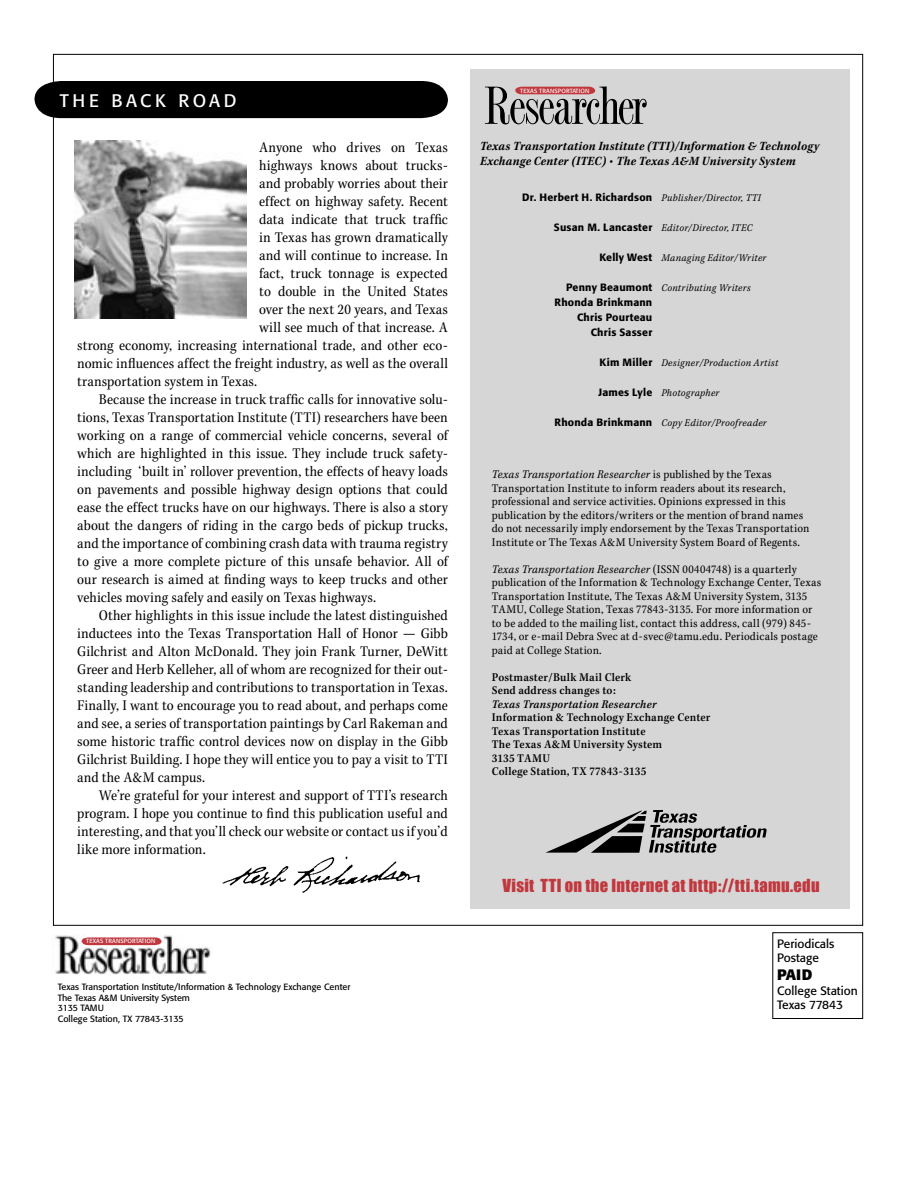
<style>
.page{position:relative;width:918px;height:1188px;background:#fff}
.page>*{position:absolute;margin:0;border:0;box-sizing:border-box;transform-origin:0 0}
.t1{font:18px "Formata";letter-spacing:.2em;color:#fff}
.t2{font:16.5px "Impact";letter-spacing:.02em;color:#c1373e}
.t3{font:15px "Kepl MM 385 450 10";letter-spacing:.005em;color:#000}
.t4{font:700 15px "Formata";color:#000}
.t5{font:12.75px/15px "Kepl MM It 650 450 8";letter-spacing:.01em;color:#000}
.t6{font:12px/13.5px "Kepl MM 385 450 8";letter-spacing:.01em;color:#000}
.t7{font:12px/13.5px "Kepl MM 535 450 8";letter-spacing:.01em;color:#000}
.t8{font:12px "Kepl MM It 385 450 8";letter-spacing:.015em;color:#000}
.t9{font:12px/14.4px "Formata";color:#000}
.t10{font:12px "Kepl MM It 535 450 8";letter-spacing:.015em;color:#000}
.t11{font:10.5px "Kepl MM It 385 450 7";letter-spacing:.02em;color:#000}
.t12{font:500 10.5px/15px "Formata";letter-spacing:.02em;color:#000;text-align:right}
.t13{font:9px/10.5px "Formata";color:#000}
.t14{font:6px "Formata";letter-spacing:.02em;color:#fff}
.s1{font-family:"Kepl MM 385 450 8"}
</style>
<div class="page">
<div style="left:34px;top:81px;width:414px;height:37px;background:#000"></div>
<div style="left:470px;top:69px;width:380px;height:840px;background:#d6d6d6"></div>
<img style="left:55px;top:935px;width:156px;height:40px">
<svg style="left:82px;top:937px;width:80px;height:8px"></svg>
<div style="left:772px;top:932px;width:91px;height:87px;border:1px solid #000"></div>
<img style="left:222px;top:856px;width:198px;height:37px">
<img style="left:75px;top:140px;width:171px;height:178px">
<svg style="left:546px;top:810px;width:221px;height:43px"></svg>
<svg style="left:485px;top:86px;width:162px;height:38px"></svg>
<p class="t1" style="left:60px;top:89px;width:178px">THE BACK ROAD</p>
<p class="t3" style="left:259px;top:139px;width:190px">Anyone who drives on Texas</p>
<p class="t3" style="left:259px;top:157px;width:190px">highways knows about trucks-</p>
<p class="t3" style="left:259px;top:175px;width:190px">and probably worries about their</p>
<p class="t3" style="left:259px;top:193px;width:190px">effect on highway safety. Recent</p>
<p class="t3" style="left:259px;top:211px;width:190px">data indicate that truck traffic</p>
<p class="t3" style="left:259px;top:229px;width:190px">in Texas has grown dramatically</p>
<p class="t3" style="left:259px;top:247px;width:190px">and will continue to increase. In</p>
<p class="t3" style="left:259px;top:265px;width:190px">fact, truck tonnage is expected</p>
<p class="t3" style="left:259px;top:283px;width:190px">to double in the United States</p>
<p class="t3" style="left:259px;top:301px;width:190px">over the next 20 years, and Texas</p>
<p class="t3" style="left:259px;top:319px;width:190px">will see much of that increase. A</p>
<p class="t3" style="left:77px;top:337px;width:372px">strong economy, increasing international trade, and other eco-</p>
<p class="t3" style="left:77px;top:355px;width:372px">nomic influences affect the freight industry, as well as the overall</p>
<p class="t3" style="left:77px;top:373px;width:181px">transportation system in Texas.</p>
<p class="t3" style="left:99px;top:391px;width:351px">Because the increase in truck traffic calls for innovative solu-</p>
<p class="t3" style="left:77px;top:409px;width:372px">tions, Texas Transportation Institute (TTI) researchers have been</p>
<p class="t3" style="left:77px;top:427px;width:372px">working on a range of commercial vehicle concerns, several of</p>
<p class="t3" style="left:77px;top:445px;width:372px">which are highlighted in this issue. They include truck safety-</p>
<p class="t3" style="left:77px;top:463px;width:372px">including ‘built in’ rollover prevention, the effects of heavy loads</p>
<p class="t3" style="left:77px;top:481px;width:372px">on pavements and possible highway design options that could</p>
<p class="t3" style="left:77px;top:499px;width:372px">ease the effect trucks have on our highways. There is also a story</p>
<p class="t3" style="left:77px;top:517px;width:372px">about the dangers of riding in the cargo beds of pickup trucks,</p>
<p class="t3" style="left:77px;top:535px;width:372px">and the importance of combining crash data with trauma registry</p>
<p class="t3" style="left:77px;top:553px;width:372px">to give a more complete picture of this unsafe behavior. All of</p>
<p class="t3" style="left:77px;top:571px;width:372px">our research is aimed at finding ways to keep trucks and other</p>
<p class="t3" style="left:77px;top:589px;width:300px">vehicles moving safely and easily on Texas highways.</p>
<p class="t3" style="left:99px;top:607px;width:351px">Other highlights in this issue include the latest distinguished</p>
<p class="t3" style="left:77px;top:625px;width:372px">inductees into the Texas Transportation Hall of Honor — Gibb</p>
<p class="t3" style="left:77px;top:643px;width:372px">Gilchrist and Alton McDonald. They join Frank Turner, DeWitt</p>
<p class="t3" style="left:77px;top:661px;width:372px">Greer and Herb Kelleher, all of whom are recognized for their out-</p>
<p class="t3" style="left:77px;top:679px;width:372px">standing leadership and contributions to transportation in Texas.</p>
<p class="t3" style="left:77px;top:697px;width:372px">Finally, I want to encourage you to read about, and perhaps come</p>
<p class="t3" style="left:77px;top:715px;width:372px">and see, a series of transportation paintings by Carl Rakeman and</p>
<p class="t3" style="left:77px;top:733px;width:372px">some historic traffic control devices now on display in the Gibb</p>
<p class="t3" style="left:77px;top:751px;width:372px">Gilchrist Building. I hope they will entice you to pay a visit to TTI</p>
<p class="t3" style="left:77px;top:769px;width:129px">and the A&amp;M campus.</p>
<p class="t3" style="left:99px;top:787px;width:351px">We’re grateful for your interest and support of TTI’s research</p>
<p class="t3" style="left:77px;top:805px;width:372px">program. I hope you continue to find this publication useful and</p>
<p class="t3" style="left:77px;top:823px;width:372px">interesting, and that you’ll check our website or contact us if you’d</p>
<p class="t3" style="left:77px;top:841px;width:130px">like more information.</p>
<p class="t14" style="left:86px;top:937px;width:71px">TEXAS TRANSPORTATION</p>
<p class="t13" style="left:58px;top:982px;width:294px">Texas Transportation Institute/Information &amp; Technology Exchange Center The Texas A&amp;M University System<br>3135 TAMU<br>College Station, TX 77843-3135</p>
<p class="t14" style="left:520px;top:87px;width:71px">TEXAS TRANSPORTATION</p>
<p class="t5" style="left:480px;top:138px;width:341px">Texas Transportation Institute (TTI)/Information &amp; Technology<br>Exchange Center (ITEC) • The Texas A&amp;M University System</p>
<p class="t12" style="left:522px;top:190px;width:132px">Dr. Herbert H. Richardson</p>
<p class="t12" style="left:554px;top:220px;width:100px">Susan M. Lancaster</p>
<p class="t12" style="left:599px;top:250px;width:54px">Kelly West</p>
<p class="t12" style="left:555px;top:280px;width:99px">Penny Beaumont<br>Rhonda Brinkmann<br>Chris Pourteau<br>Chris Sasser</p>
<p class="t12" style="left:600px;top:355px;width:54px">Kim Miller</p>
<p class="t12" style="left:598px;top:385px;width:55px">James Lyle</p>
<p class="t12" style="left:555px;top:415px;width:99px">Rhonda Brinkmann</p>
<p class="t11" style="left:662px;top:192px;width:101px">Publisher/Director, TTI</p>
<p class="t11" style="left:662px;top:222px;width:92px">Editor/Director, ITEC</p>
<p class="t11" style="left:662px;top:252px;width:106px">Managing Editor/Writer</p>
<p class="t11" style="left:662px;top:282px;width:91px">Contributing Writers</p>
<p class="t11" style="left:662px;top:357px;width:118px">Designer/Production Artist</p>
<p class="t11" style="left:662px;top:387px;width:60px">Photographer</p>
<p class="t11" style="left:662px;top:417px;width:107px">Copy Editor/Proofreader</p>
<p class="t8" style="left:492px;top:468px;width:282px">Texas Transportation Researcher <span class="s1">is published by the Texas</span></p>
<p class="t6" style="left:492px;top:481px;width:319px">Transportation Institute to inform readers about its research, professional and service activities. Opinions expressed in this publication by the editors/writers or the mention of brand names do not necessarily imply endorsement by the Texas Transportation Institute or The Texas A&amp;M University System Board of Regents.</p>
<p class="t8" style="left:492px;top:562px;width:307px">Texas Transportation Researcher <span class="s1">(ISSN 00404748) is a quarterly</span></p>
<p class="t6" style="left:492px;top:576px;width:331px">publication of the Information &amp; Technology Exchange Center, Texas Transportation Institute, The Texas A&amp;M University System, 3135<br>TAMU, College Station, Texas 77843-3135. For more information or to be added to the mailing list, contact this address, call (979) 845- 1734, or e-mail Debra Svec at d-svec@tamu.edu. Periodicals postage paid at College Station.</p>
<p class="t7" style="left:492px;top:670px;width:141px">Postmaster/Bulk Mail Clerk<br>Send address changes to:</p>
<p class="t10" style="left:492px;top:697px;width:166px">Texas Transportation Researcher</p>
<p class="t7" style="left:492px;top:711px;width:220px">Information &amp; Technology Exchange Center<br>Texas Transportation Institute<br>The Texas A&amp;M University System<br>3135 TAMU<br>College Station, TX 77843-3135</p>
<p class="t2" style="left:502px;top:876px;width:319px">Visit TTI on the Internet at http://tti.tamu.edu</p>
<p class="t9" style="left:777px;top:936px;width:59px">Periodicals<br>Postage</p>
<p class="t4" style="left:777px;top:966px;width:37px">PAID</p>
<p class="t9" style="left:777px;top:983px;width:82px">College Station<br>Texas 77843</p>
</div>
